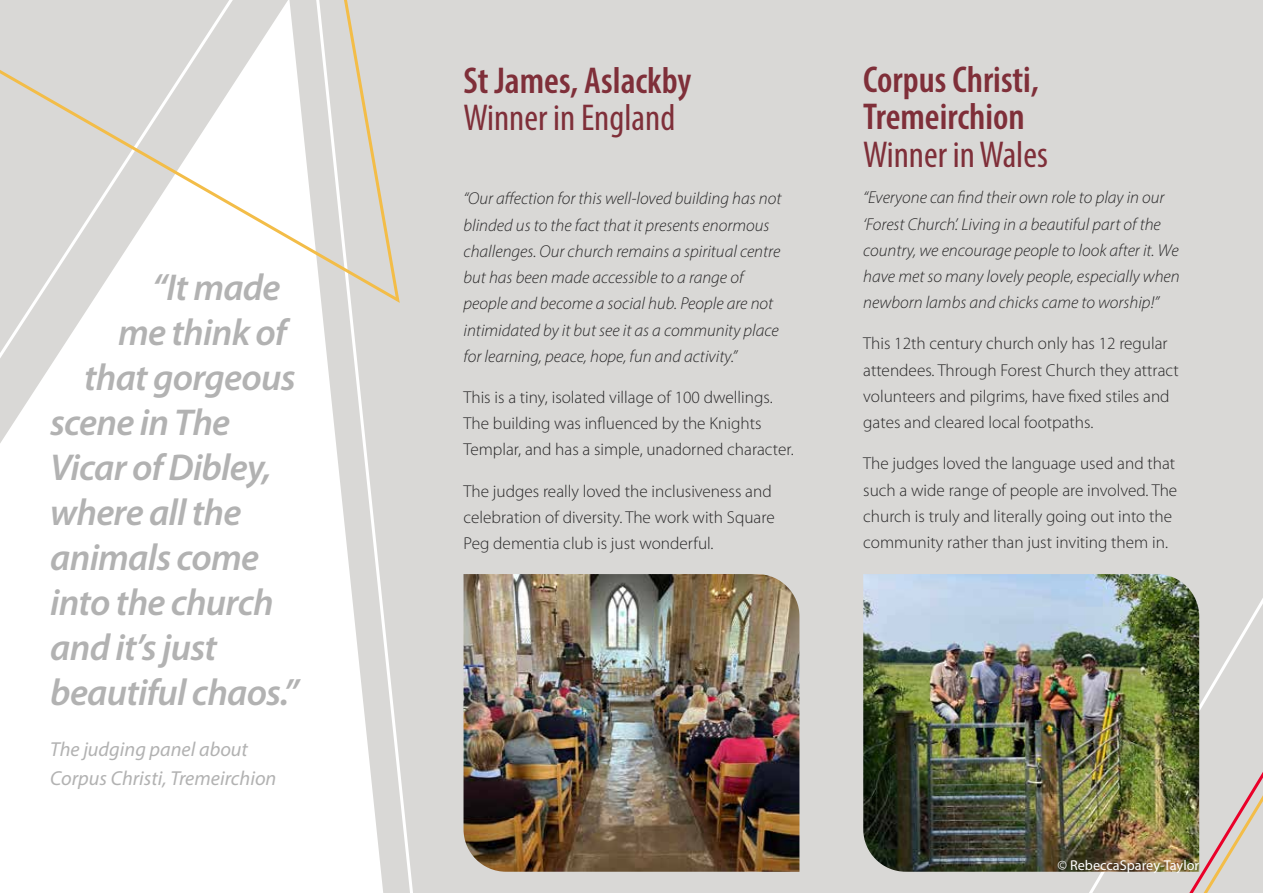
<style>
.page{position:relative;width:1263px;height:893px;background:#d9d8d6}
.page>*{position:absolute;margin:0;border:0;box-sizing:border-box;transform-origin:0 0}
.t1{font:italic 600 37.5px "Myriad Pro";letter-spacing:-.02em;color:#b2b2b2}
.t2{font:600 condensed 37.5px/37.5px "Myriad Pro";color:#7f2f39}
.t3{font:condensed 37.5px "Myriad Pro";color:#7f2f39}
.t4{font:italic 20.25px/29.2px "Myriad Pro";color:#b2b2b2}
.t5{font:300 17.25px/26.2px "Myriad Pro";color:#292829}
.t6{font:italic 300 17.25px/26.2px "Myriad Pro";color:#292829}
.t7{font:14.25px "Myriad Pro";color:#fff}
</style>
<div class="page">
<svg style="left:0;top:304px;width:383px;height:589px;background:#fbfafa"></svg>
<img style="left:463px;top:574px;width:336px;height:298px">
<svg style="left:0;top:0;width:400px;height:304px"></svg>
<svg style="left:1189px;top:638px;width:74px;height:255px"></svg>
<img style="left:863px;top:574px;width:336px;height:298px">
<h1 class="t1" style="left:152px;top:264px;width:130px">“It made</h1>
<h1 class="t1" style="left:118px;top:309px;width:170px">me think of</h1>
<h1 class="t1" style="left:84px;top:354px;width:213px">that gorgeous</h1>
<h1 class="t1" style="left:50px;top:399px;width:182px">scene in The</h1>
<h1 class="t1" style="left:50px;top:444px;width:223px">Vicar of Dibley,</h1>
<h1 class="t1" style="left:50px;top:489px;width:193px">where all the</h1>
<h1 class="t1" style="left:50px;top:534px;width:211px">animals come</h1>
<h1 class="t1" style="left:50px;top:579px;width:225px">into the church</h1>
<h1 class="t1" style="left:50px;top:624px;width:168px">and it’s just</h1>
<h1 class="t1" style="left:50px;top:669px;width:250px">beautiful chaos.”</h1>
<p class="t4" style="left:50px;top:734px;width:228px">The judging panel about<br>Corpus Christi, Tremeirchion</p>
<h1 class="t2" style="left:463px;top:61px;width:229px">St James, Aslackby</h1>
<h1 class="t3" style="left:463px;top:95px;width:213px">Winner in England</h1>
<p class="t6" style="left:463px;top:185px;width:319px">“Our affection for this well-loved building has not blinded us to the fact that it presents enormous challenges. Our church remains a spiritual centre but has been made accessible to a range of people and become a social hub. People are not intimidated by it but see it as a community place for learning, peace, hope, fun and activity.”</p>
<p class="t5" style="left:463px;top:384px;width:332px">This is a tiny, isolated village of 100 dwellings.<br>The building was influenced by the Knights<br>Templar, and has a simple, unadorned character.</p>
<p class="t5" style="left:463px;top:478px;width:313px">The judges really loved the inclusiveness and celebration of diversity. The work with Square<br>Peg dementia club is just wonderful.</p>
<h1 class="t2" style="left:863px;top:60px;width:177px">Corpus Christi,<br>Tremeirchion</h1>
<h1 class="t3" style="left:863px;top:132px;width:186px">Winner in Wales</h1>
<p class="t6" style="left:863px;top:184px;width:318px">“Everyone can find their own role to play in our ‘Forest Church’. Living in a beautiful part of the country, we encourage people to look after it. We have met so many lovely people, especially when newborn lambs and chicks came to worship!”</p>
<p class="t5" style="left:863px;top:330px;width:317px">This 12th century church only has 12 regular attendees. Through Forest Church they attract volunteers and pilgrims, have fixed stiles and gates and cleared local footpaths.</p>
<p class="t5" style="left:863px;top:450px;width:315px">The judges loved the language used and that such a wide range of people are involved. The church is truly and literally going out into the community rather than just inviting them in.</p>
<p class="t7" style="left:1057px;top:856px;width:143px">© RebeccaSparey-Taylor</p>
</div>
